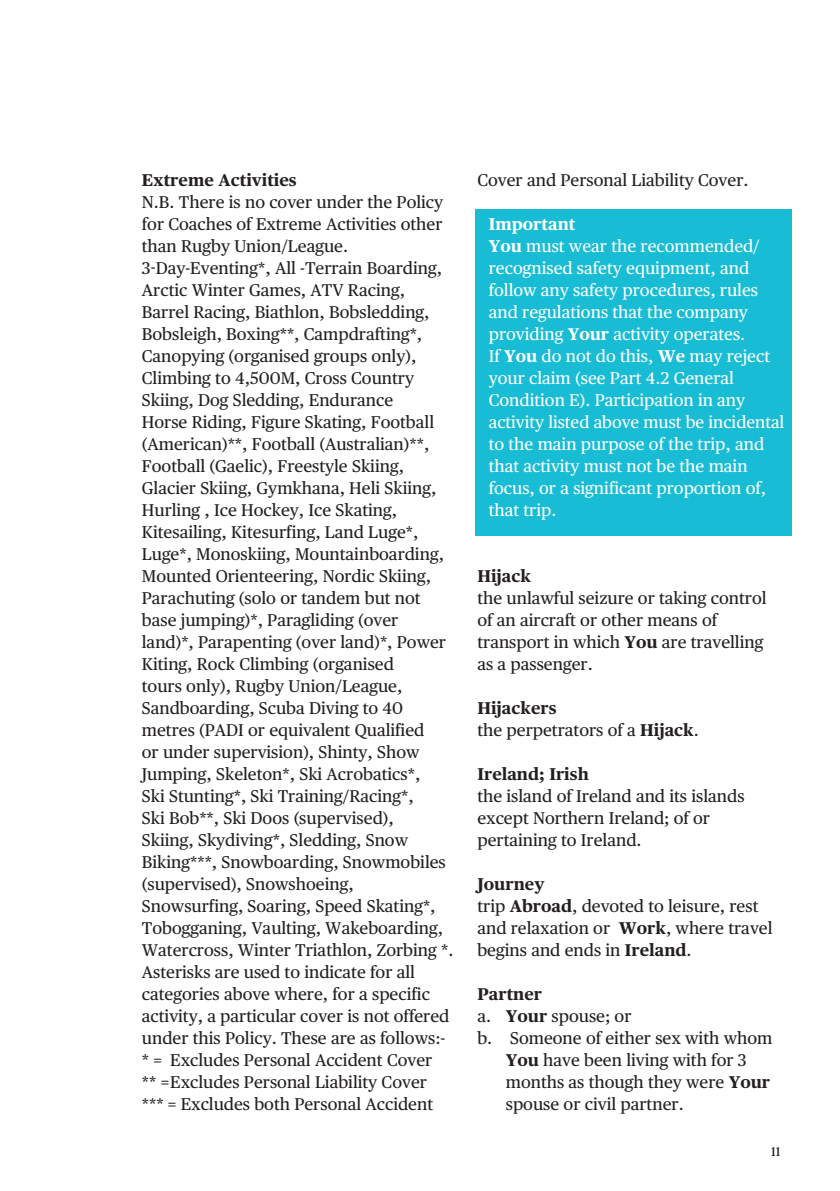
<style>
.page{position:relative;width:840px;height:1191px;background:#fff}
.page>*{position:absolute;margin:0;border:0;box-sizing:border-box;transform-origin:0 0}
.t1{font:17px/22px "Chubb Publico Text";color:#231f20}
.t2{font:17px/22px "Chubb Publico Text";color:#fff}
.t3{font:700 17px "Chubb Publico Text";color:#231f20}
.t4{font:700 17px "Chubb Publico Text";color:#fff}
.t5{font:13px "Chubb Publico Text";color:#231f20}
.s1{font-weight:700}
</style>
<div class="page">
<div style="left:474px;top:209px;width:317px;height:327px;background:#18bdd5"></div>
<p class="t3" style="left:142px;top:167px;width:156px">Extreme Activities</p>
<p class="t1" style="left:142px;top:190px;width:303px;text-align:justify">N.B. There is no cover under the Policy for Coaches of Extreme Activities other than Rugby Union/League.</p>
<p class="t1" style="left:142px;top:256px;width:313px">3-Day-Eventing*, All -Terrain Boarding, Arctic Winter Games, ATV Racing, Barrel Racing, Biathlon, Bobsledding, Bobsleigh, Boxing**, Campdrafting*, Canopying (organised groups only), Climbing to 4,500M, Cross Country Skiing, Dog Sledding, Endurance<br>Horse Riding, Figure Skating, Football (American)**, Football (Australian)**, Football (Gaelic), Freestyle Skiing, Glacier Skiing, Gymkhana, Heli Skiing, Hurling , Ice Hockey, Ice Skating, Kitesailing, Kitesurfing, Land Luge*, Luge*, Monoskiing, Mountainboarding, Mounted Orienteering, Nordic Skiing, Parachuting (solo or tandem but not base jumping)*, Paragliding (over land)*, Parapenting (over land)*, Power Kiting, Rock Climbing (organised<br>tours only), Rugby Union/League, Sandboarding, Scuba Diving to 40 metres (PADI or equivalent Qualified<br>or under supervision), Shinty, Show Jumping, Skeleton*, Ski Acrobatics*,<br>Ski Stunting*, Ski Training/Racing*,<br>Ski Bob**, Ski Doos (supervised),<br>Skiing, Skydiving*, Sledding, Snow Biking***, Snowboarding, Snowmobiles (supervised), Snowshoeing, Snowsurfing, Soaring, Speed Skating*, Tobogganing, Vaulting, Wakeboarding, Watercross, Winter Triathlon, Zorbing *.</p>
<p class="t1" style="left:142px;top:960px;width:309px">Asterisks are used to indicate for all categories above where, for a specific activity, a particular cover is not offered under this Policy. These are as follows:-</p>
<p class="t1" style="left:142px;top:1048px;width:292px">* = Excludes Personal Accident Cover</p>
<p class="t1" style="left:142px;top:1070px;width:286px">** =Excludes Personal Liability Cover</p>
<p class="t1" style="left:142px;top:1092px;width:292px">*** = Excludes both Personal Accident</p>
<p class="t1" style="left:477px;top:168px;width:272px">Cover and Personal Liability Cover.</p>
<p class="t4" style="left:488px;top:211px;width:88px">Important</p>
<p class="t2" style="left:488px;top:234px;width:297px"><span class="s1">You</span> must wear the recommended/ recognised safety equipment, and follow any safety procedures, rules and regulations that the company providing <span class="s1">Your</span> activity operates.<br>If <span class="s1">You</span> do not do this, <span class="s1">We</span> may reject your claim (see Part 4.2 General<br>Condition E). Participation in any activity listed above must be incidental to the main purpose of the trip, and that activity must not be the main focus, or a significant proportion of, that trip.</p>
<p class="t3" style="left:477px;top:563px;width:55px">Hijack</p>
<p class="t1" style="left:477px;top:586px;width:290px">the unlawful seizure or taking control of an aircraft or other means of transport in which <span class="s1">You</span> are travelling as a passenger.</p>
<p class="t3" style="left:477px;top:695px;width:81px">Hijackers</p>
<p class="t1" style="left:477px;top:718px;width:223px">the perpetrators of a <span class="s1">Hijack</span>.</p>
<p class="t3" style="left:477px;top:761px;width:113px">Ireland; Irish</p>
<p class="t1" style="left:477px;top:784px;width:268px">the island of Ireland and its islands except Northern Ireland; of or pertaining to Ireland.</p>
<p class="t3" style="left:477px;top:871px;width:68px">Journey</p>
<p class="t1" style="left:477px;top:894px;width:296px">trip <span class="s1">Abroad</span>, devoted to leisure, rest and relaxation or <span class="s1">Work</span>, where travel begins and ends in <span class="s1">Ireland</span>.</p>
<p class="t3" style="left:477px;top:981px;width:66px">Partner</p>
<p class="t1" style="left:477px;top:1004px;width:155px">a. <span class="s1">Your</span> spouse; or</p>
<p class="t1" style="left:505px;top:1026px;width:268px;text-indent:-28px">b. Someone of either sex with whom<br><span class="s1">You</span> have been living with for 3 months as though they were <span class="s1">Your </span>spouse or civil partner.</p>
<p class="t5" style="left:770px;top:1141px;width:11px">11</p>
</div>
